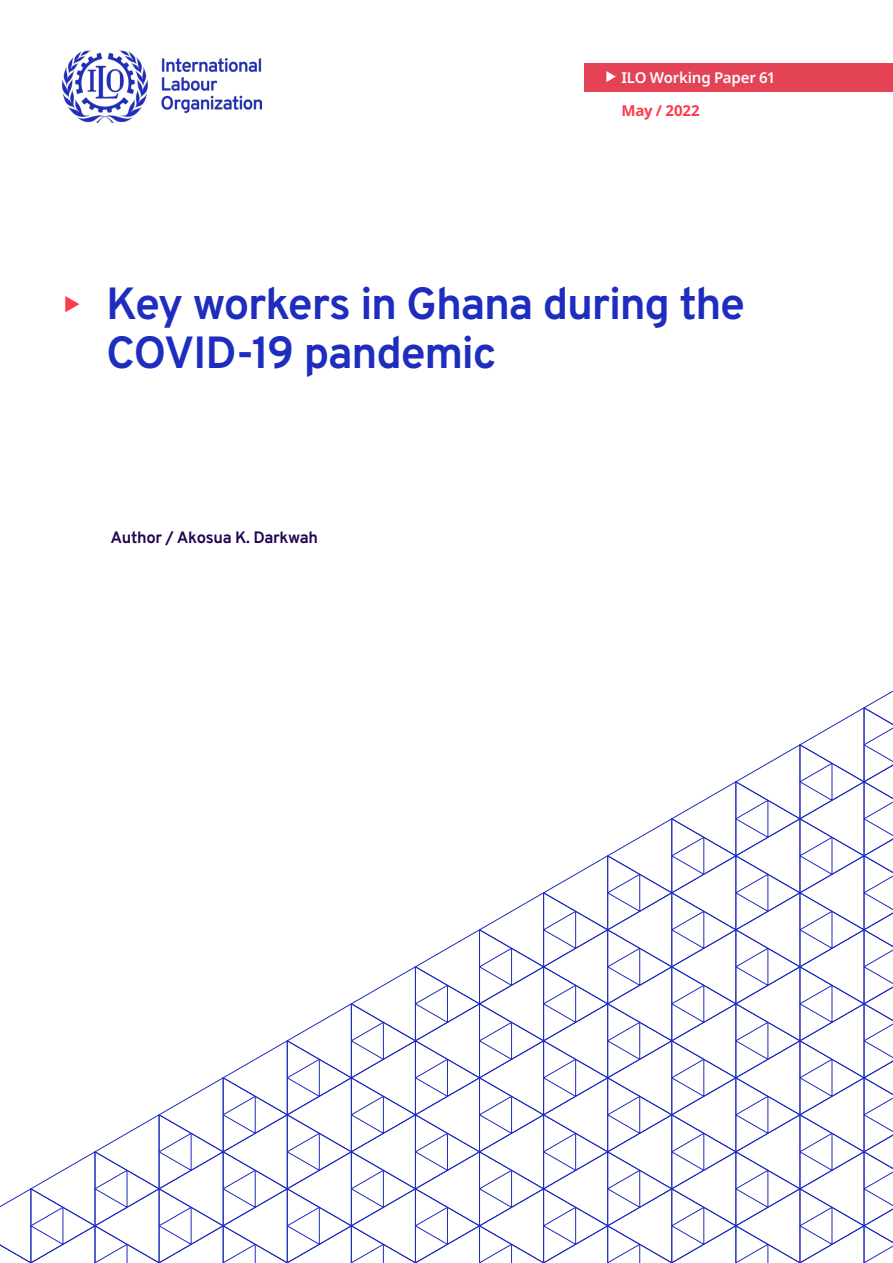
<style>
.page{position:relative;width:893px;height:1263px;background:#fff}
.page>*{position:absolute;margin:0;border:0;box-sizing:border-box;transform-origin:0 0}
.t1{font:700 45px/49.5px "Overpass";letter-spacing:-.03em;color:#1e2dbe}
.WP_-_Authors{font:700 16.5px "Overpass";letter-spacing:-.02em;color:#230050}
.WP_-_Series_Title{font:600 15px "Noto Sans";letter-spacing:-.015em;color:#fff}
.WP_-_Month_Year{font:700 15px "Noto Sans";letter-spacing:-.01em;color:#fa3c4b}
</style>
<div class="page">
<svg style="left:0;top:690px;width:893px;height:573px"></svg>
<img style="left:62px;top:51px;width:199px;height:72px">
<div style="left:585px;top:64px;width:308px;height:28px;background:#e44356"></div>
<svg style="left:606px;top:71px;width:10px;height:11px"></svg>
<p class="WP_-_Series_Title" style="left:621px;top:67px;width:156px">ILO Working Paper 61</p>
<p class="WP_-_Month_Year" style="left:621px;top:100px;width:80px">May / 2022</p>
<p class="t1" style="left:106px;top:278px;width:640px">Key workers in Ghana during the<br>COVID-19 pandemic</p>
<p class="WP_-_Authors" style="left:111px;top:525px;width:209px">Author / Akosua K. Darkwah</p>
</div>
